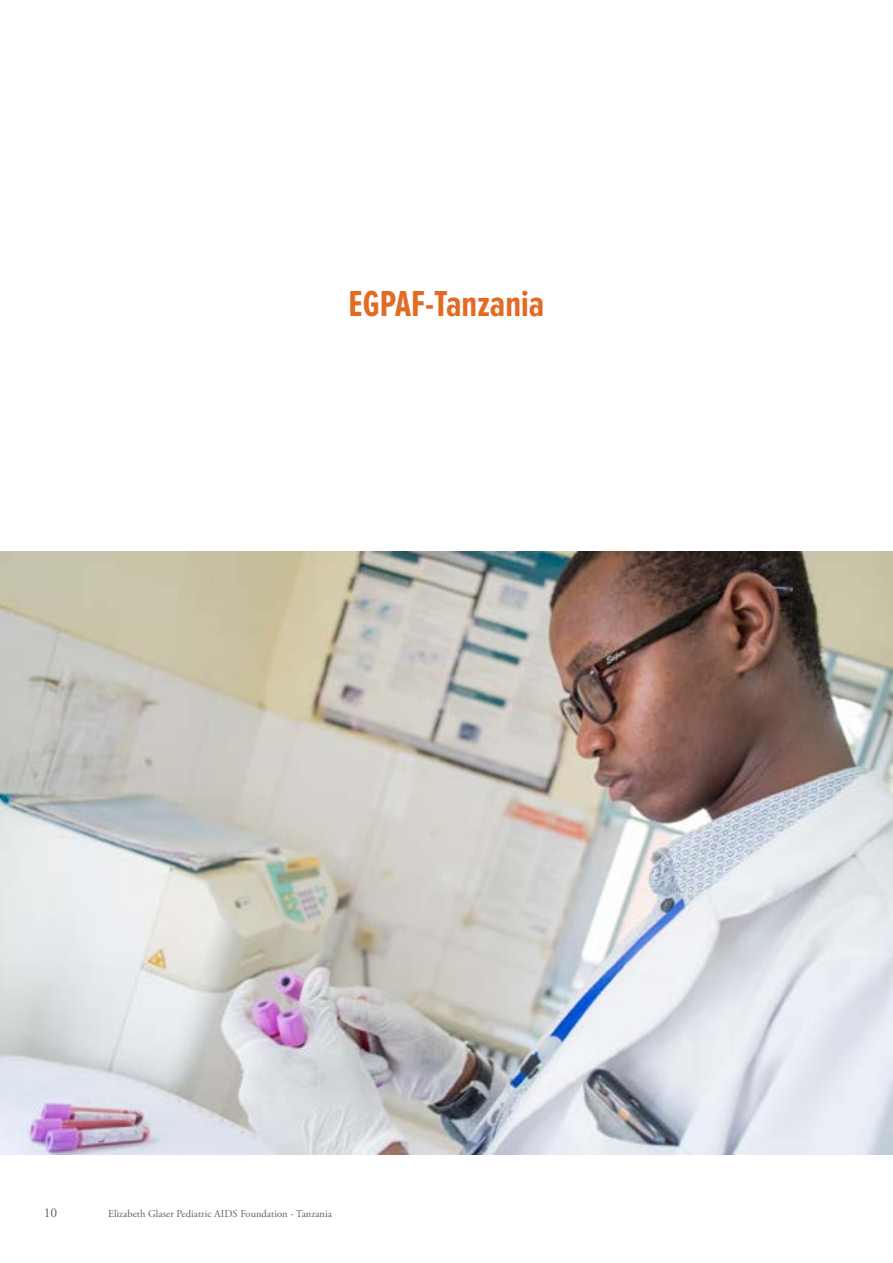
<style>
.page{position:relative;width:893px;height:1263px;background:#fff}
.page>*{position:absolute;margin:0;border:0;box-sizing:border-box;transform-origin:0 0}
.t1{font:700 37.5px "Proxima Nova Ex Cn";color:#e36a23}
.t2{font:13.5px "Adobe Garamond Pro";color:#636466}
.t3{font:10.5px "Adobe Garamond Pro";color:#636466}
</style>
<div class="page">
<img style="left:0;top:551px;width:893px;height:604px">
<h1 class="t1" style="left:348px;top:282px;width:197px">EGPAF-Tanzania</h1>
<p class="t2" style="left:44px;top:1205px;width:15px">10</p>
<p class="t3" style="left:108px;top:1207px;width:226px">Elizabeth Glaser Pediatric AIDS Foundation - Tanzania</p>
</div>
